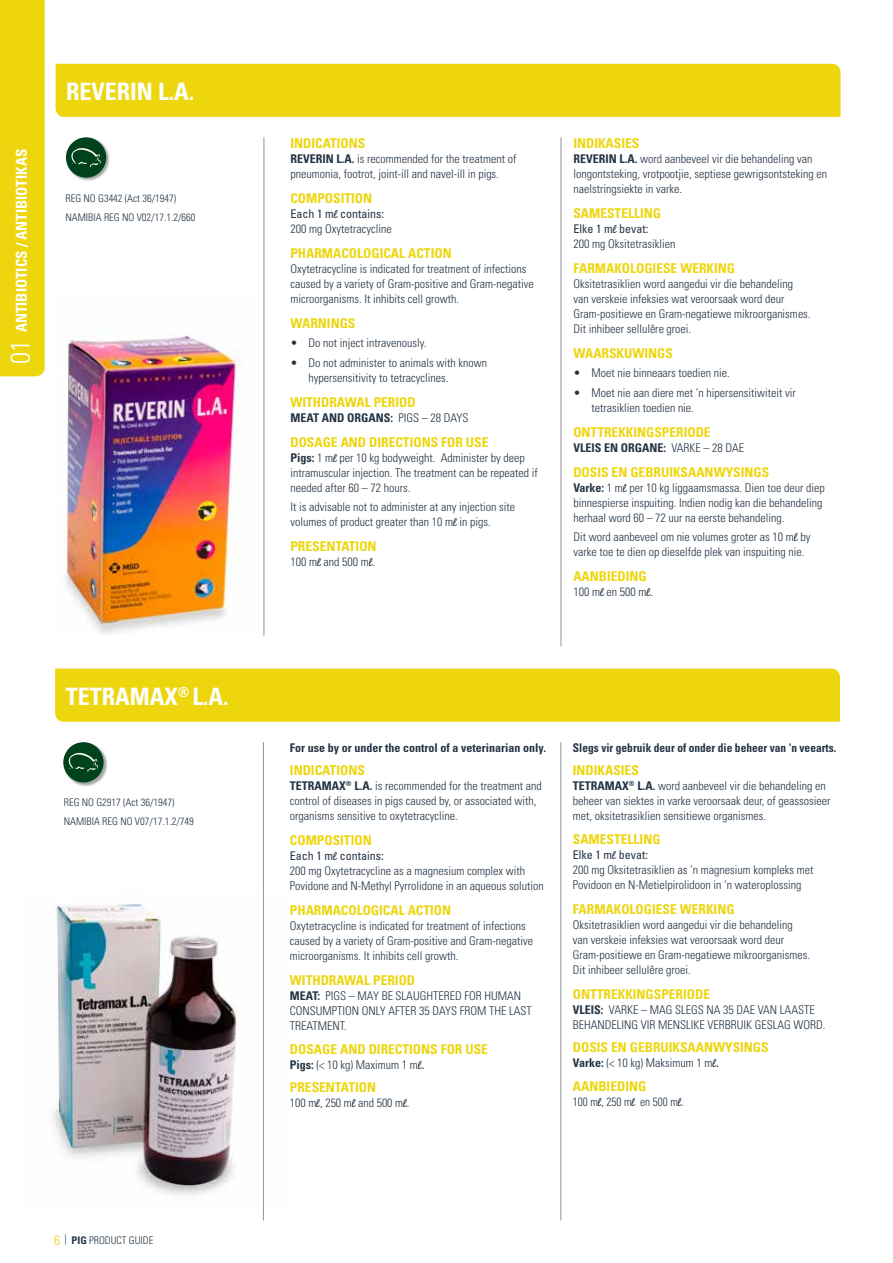
<style>
.page{position:relative;width:893px;height:1263px;background:#fff}
.page>*{position:absolute;margin:0;border:0;box-sizing:border-box;transform-origin:0 0}
.t1{font:700 condensed 24px "Univers";color:#fff}
.t2{font:700 condensed 15px "Univers";color:#fff}
.t3{font:700 condensed 13.5px "Univers";color:#edd60e}
.t4{font:300 condensed 12px/15px "Univers";color:#243444}
.t5{font:700 condensed 12px "Univers";color:#243444}
.t6{font:700 condensed 12px "Univers";color:#243444;scale:.95 1}
.t7{font:300 condensed 12px "Univers";color:#243444;scale:.94 1}
.t8{font:300 condensed 10.5px/19.2px "Univers";color:#243444}
.s1{font-weight:300;font-size:27px}
.s2{font-size:13.5px;color:#edd60e}
.s3{font-weight:700}
.s4{font-weight:400}
.s5{font-family:"Monoline Script";font-weight:400;font-stretch:normal}
.s6{font-weight:300}
</style>
<div class="page">
<div style="left:0;top:0;width:45px;height:376px;background:#edd60e"></div>
<img style="left:53px;top:903px;width:184px;height:292px">
<hr style="left:263px;top:742px;width:1px;height:478px;background:#939598">
<hr style="left:560px;top:742px;width:1px;height:478px;background:#939598">
<div style="left:55px;top:669px;width:785px;height:53px;background:#edd60e"></div>
<div style="left:64px;top:742px;width:44px;height:44px;background:#000;opacity:.35"></div>
<div style="left:63px;top:742px;width:41px;height:40px;background:#00421c;border-radius:50%"></div>
<svg style="left:69px;top:753px;width:29px;height:19px"></svg>
<img style="left:61px;top:332px;width:181px;height:302px">
<hr style="left:264px;top:137px;width:1px;height:499px;background:#939598">
<hr style="left:561px;top:137px;width:1px;height:509px;background:#939598">
<div style="left:56px;top:64px;width:784px;height:53px;background:#edd60e"></div>
<div style="left:66px;top:137px;width:44px;height:45px;background:#000;opacity:.35"></div>
<div style="left:66px;top:137px;width:40px;height:41px;background:#00421c;border-radius:50%"></div>
<svg style="left:71px;top:148px;width:30px;height:19px"></svg>
<p class="t2" style="left:12px;top:364px;width:217px;rotate:-90deg"><span class="s1">01</span> ANTIBIOTICS / ANTIBIOTIKAS</p>
<h1 class="t1" style="left:66px;top:77px;width:130px">REVERIN L.A.</h1>
<p class="t8" style="left:65px;top:188px;width:132px">REG NO G3442 (Act 36/1947)<br>NAMIBIA REG NO V02/17.1.2/660</p>
<h1 class="t1" style="left:66px;top:681px;width:164px">TETRAMAX<sup>®</sup> L.A.</h1>
<p class="t8" style="left:64px;top:793px;width:132px">REG NO G2917 (Act 36/1947)<br>NAMIBIA REG NO V07/17.1.2/749</p>
<p class="t8" style="left:54px;top:1230px;width:101px"><span class="s2">6</span> | <span class="s3">PIG</span> PRODUCT GUIDE</p>
<p class="t3" style="left:290px;top:135px;width:76px">INDICATIONS</p>
<p class="t4" style="left:290px;top:151px;width:227px"><span class="s3">REVERIN L.A.</span> is recommended for the treatment of pneumonia, footrot, joint-ill and navel-ill in pigs.</p>
<p class="t3" style="left:290px;top:190px;width:83px">COMPOSITION</p>
<p class="t4" style="left:290px;top:206px;width:103px"><span class="s4">Each 1 m</span><span class="s5">l</span> <span class="s4">contains:<br></span>200 mg Oxytetracycline</p>
<p class="t3" style="left:290px;top:245px;width:163px">PHARMACOLOGICAL ACTION</p>
<p class="t4" style="left:290px;top:261px;width:245px">Oxytetracycline is indicated for treatment of infections caused by a variety of Gram-positive and Gram-negative microorganisms. It inhibits cell growth.</p>
<p class="t3" style="left:290px;top:315px;width:67px">WARNINGS</p>
<p class="t4" style="left:290px;top:336px;width:138px">• Do not inject intravenously.</p>
<p class="t4" style="left:308px;top:355px;width:180px;text-indent:-18px">• Do not administer to animals with known hypersensitivity to tetracyclines.</p>
<p class="t3" style="left:290px;top:393px;width:127px">WITHDRAWAL PERIOD</p>
<p class="t5" style="left:290px;top:410px;width:179px">MEAT AND ORGANS: <span class="s6">PIGS – 28 DAYS</span></p>
<p class="t3" style="left:290px;top:433px;width:200px">DOSAGE AND DIRECTIONS FOR USE</p>
<p class="t4" style="left:290px;top:450px;width:249px"><span class="s3">Pigs:</span> 1 m<span class="s5">l</span> per 10 kg bodyweight. Administer by deep intramuscular injection. The treatment can be repeated if needed after 60 – 72 hours.</p>
<p class="t4" style="left:290px;top:499px;width:226px">It is advisable not to administer at any injection site volumes of product greater than 10 m<span class="s5">l</span> in pigs.</p>
<p class="t3" style="left:290px;top:538px;width:88px">PRESENTATION</p>
<p class="t4" style="left:290px;top:554px;width:87px">100 m<span class="s5">l</span> and 500 m<span class="s5">l</span>.</p>
<p class="t3" style="left:573px;top:135px;width:68px">INDIKASIES</p>
<p class="t4" style="left:573px;top:151px;width:255px"><span class="s3">REVERIN L.A.</span> word aanbeveel vir die behandeling van longontsteking, vrotpootjie, septiese gewrigsontsteking en naelstringsiekte in varke.</p>
<p class="t3" style="left:573px;top:205px;width:89px">SAMESTELLING</p>
<p class="t4" style="left:573px;top:221px;width:103px"><span class="s4">Elke 1 m</span><span class="s5">l</span> <span class="s4">bevat:<br></span>200 mg Oksitetrasiklien</p>
<p class="t3" style="left:573px;top:260px;width:163px">FARMAKOLOGIESE WERKING</p>
<p class="t4" style="left:573px;top:276px;width:239px">Oksitetrasiklien word aangedui vir die behandeling van verskeie infeksies wat veroorsaak word deur Gram-positiewe en Gram-negatiewe mikroorganismes.<br>Dit inhibeer sellulêre groei.</p>
<p class="t3" style="left:573px;top:345px;width:101px">WAARSKUWINGS</p>
<p class="t4" style="left:573px;top:366px;width:158px">• Moet nie binneaars toedien nie.</p>
<p class="t4" style="left:591px;top:385px;width:206px;text-indent:-18px">• Moet nie aan diere met ‘n hipersensitiwiteit vir tetrasiklien toedien nie.</p>
<p class="t3" style="left:573px;top:423px;width:139px">ONTTREKKINGSPERIODE</p>
<p class="t5" style="left:573px;top:440px;width:172px">VLEIS EN ORGANE: <span class="s6">VARKE – 28 DAE</span></p>
<p class="t3" style="left:573px;top:463px;width:197px">DOSIS EN GEBRUIKSAANWYSINGS</p>
<p class="t4" style="left:573px;top:480px;width:253px"><span class="s3">Varke:</span> 1 m<span class="s5">l</span> per 10 kg liggaamsmassa. Dien toe deur diep binnespierse inspuiting. Indien nodig kan die behandeling herhaal word 60 – 72 uur na eerste behandeling.</p>
<p class="t4" style="left:573px;top:529px;width:239px">Dit word aanbeveel om nie volumes groter as 10 m<span class="s5">l</span> by varke toe te dien op dieselfde plek van inspuiting nie.</p>
<p class="t3" style="left:573px;top:568px;width:75px">AANBIEDING</p>
<p class="t4" style="left:573px;top:584px;width:81px">100 m<span class="s5">l</span> en 500 m<span class="s5">l</span>.</p>
<p class="t5" style="left:290px;top:740px;width:258px">For use by or under the control of a veterinarian only.</p>
<p class="t3" style="left:290px;top:762px;width:76px">INDICATIONS</p>
<p class="t4" style="left:290px;top:778px;width:253px"><span class="s3">TETRAMAX</span><sup>®</sup> <span class="s3">L.A.</span> is recommended for the treatment and control of diseases in pigs caused by, or associated with, organisms sensitive to oxytetracycline.</p>
<p class="t3" style="left:290px;top:832px;width:83px">COMPOSITION</p>
<p class="t4" style="left:290px;top:848px;width:255px"><span class="s4">Each 1 m</span><span class="s5">ℓ</span> <span class="s4">contains:<br></span>200 mg Oxytetracycline as a magnesium complex with<br>Povidone and N-Methyl Pyrrolidone in an aqueous solution</p>
<p class="t3" style="left:290px;top:902px;width:163px">PHARMACOLOGICAL ACTION</p>
<p class="t4" style="left:290px;top:918px;width:245px">Oxytetracycline is indicated for treatment of infections caused by a variety of Gram-positive and Gram-negative microorganisms. It inhibits cell growth.</p>
<p class="t3" style="left:290px;top:972px;width:127px">WITHDRAWAL PERIOD</p>
<p class="t4" style="left:290px;top:988px;width:243px"><span class="s3">MEAT:</span> PIGS – MAY BE SLAUGHTERED FOR HUMAN<br>CONSUMPTION ONLY AFTER 35 DAYS FROM THE LAST<br>TREATMENT.</p>
<p class="t3" style="left:290px;top:1040px;width:200px">DOSAGE AND DIRECTIONS FOR USE</p>
<p class="t4" style="left:290px;top:1057px;width:136px"><span class="s3">Pigs:</span> (&lt; 10 kg) Maximum 1 m<span class="s5">ℓ.</span></p>
<p class="t3" style="left:290px;top:1079px;width:88px">PRESENTATION</p>
<p class="t4" style="left:290px;top:1095px;width:121px">100 m<span class="s5">ℓ</span>, 250 m<span class="s5">ℓ</span> and 500 m<span class="s5">ℓ</span>.</p>
<p class="t6" style="left:573px;top:740px;width:279px">Slegs vir gebruik deur of onder die beheer van ‘n veearts.</p>
<p class="t3" style="left:573px;top:762px;width:68px">INDIKASIES</p>
<p class="t4" style="left:573px;top:778px;width:259px"><span class="s3">TETRAMAX</span><sup>®</sup> <span class="s3">L.A.</span> word aanbeveel vir die behandeling en beheer van siektes in varke veroorsaak deur, of geassosieer met, oksitetrasiklien sensitiewe organismes.</p>
<p class="t3" style="left:573px;top:830px;width:89px">SAMESTELLING</p>
<p class="t4" style="left:573px;top:847px;width:242px"><span class="s4">Elke 1 m</span><span class="s5">ℓ</span> <span class="s4">bevat:<br></span>200 mg Oksitetrasiklien as ‘n magnesium kompleks met<br>Povidoon en N-Metielpirolidoon in ‘n wateroplossing</p>
<p class="t3" style="left:573px;top:900px;width:163px">FARMAKOLOGIESE WERKING</p>
<p class="t4" style="left:573px;top:917px;width:239px">Oksitetrasiklien word aangedui vir die behandeling van verskeie infeksies wat veroorsaak word deur Gram-positiewe en Gram-negatiewe mikroorganismes.<br>Dit inhibeer sellulêre groei.</p>
<p class="t3" style="left:573px;top:985px;width:139px">ONTTREKKINGSPERIODE</p>
<p class="t4" style="left:573px;top:1002px;width:254px"><span class="s3">VLEIS:</span> VARKE – MAG SLEGS NA 35 DAE VAN LAASTE<br>BEHANDELING VIR MENSLIKE VERBRUIK GESLAG WORD.</p>
<p class="t3" style="left:573px;top:1039px;width:197px">DOSIS EN GEBRUIKSAANWYSINGS</p>
<p class="t4" style="left:573px;top:1055px;width:148px"><span class="s3">Varke:</span> (&lt; 10 kg) Maksimum 1 m<span class="s5">ℓ.</span></p>
<p class="t3" style="left:573px;top:1077px;width:75px">AANBIEDING</p>
<p class="t7" style="left:573px;top:1094px;width:120px">100 m<span class="s5">ℓ</span>, 250 m<span class="s5">ℓ</span> en 500 m<span class="s5">ℓ</span>.</p>
</div>
